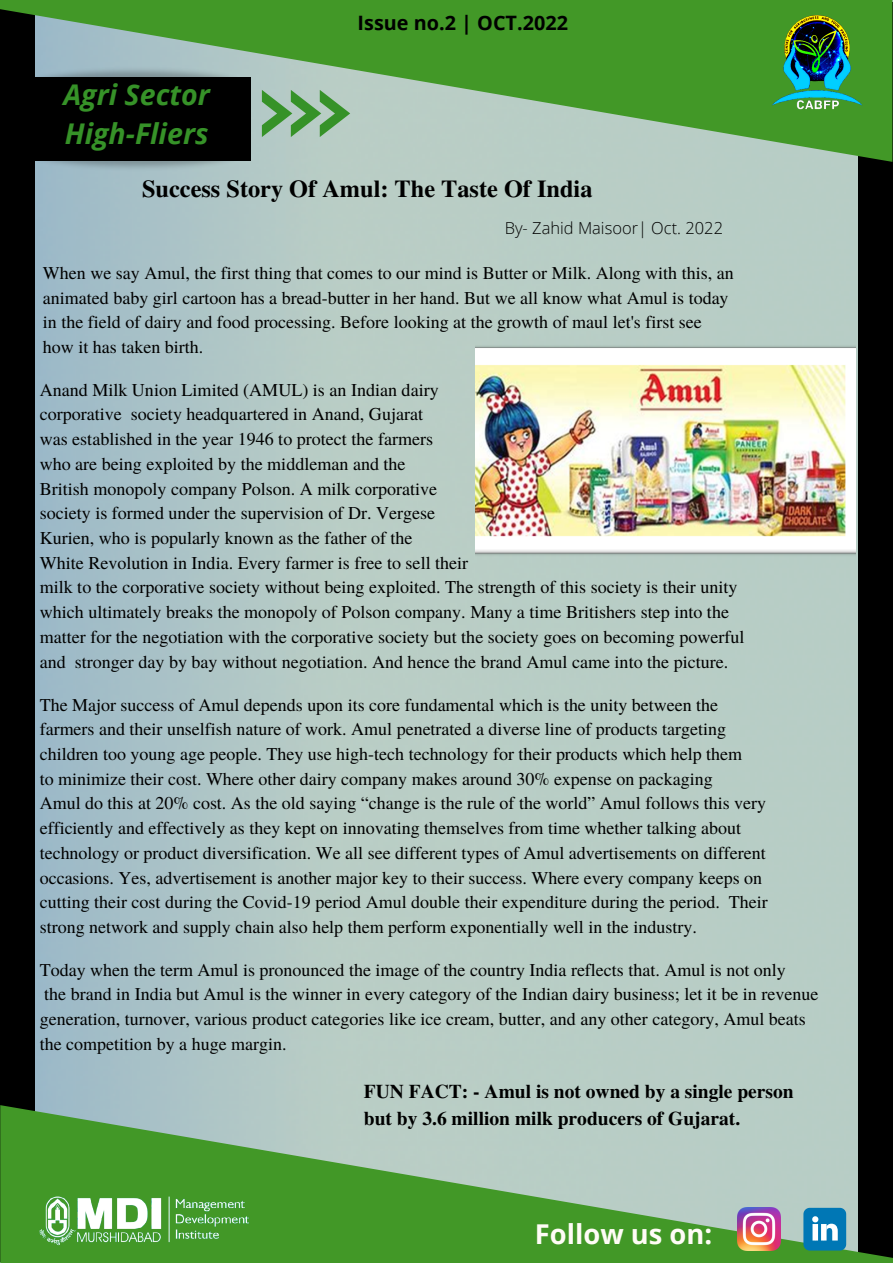
<style>
.page{position:relative;width:893px;height:1264px;background:#fff}
.page>*{position:absolute;margin:0;border:0;box-sizing:border-box;transform-origin:0 0}
.t1{font:italic 700 28.5px/39.3px "Open Sans";color:#369228}
.t2{font:700 27.3px "Open Sans";color:#fffcf6}
.t3{font:700 24.3px "Te X Gyre Termes";color:#000}
.t4{font:700 19.8px "Open Sans";color:#000}
.t5{font:700 19.5px/27px "Te X Gyre Termes";color:#000}
.t6{font:18px/24.8px "Te X Gyre Termes";color:#000}
.t7{font:300 16.5px "Open Sans";color:#000}
</style>
<div class="page">
<div style="left:0;top:5px;width:35px;height:1256px;background:#000"></div>
<div style="left:857px;top:2px;width:35px;height:1260px;background:#000"></div>
<svg style="left:0;top:0;width:892px;height:162px;background:#68a45d"></svg>
<svg style="left:0;top:1105px;width:892px;height:157px;background:#78aa72"></svg>
<img style="left:17px;top:139px;width:239px;height:43px">
<img style="left:17px;top:55px;width:239px;height:44px">
<div style="left:22px;top:77px;width:229px;height:83px;background:#000"></div>
<svg style="left:262px;top:90px;width:88px;height:47px;background:#84b487"></svg>
<img style="left:737px;top:1207px;width:43px;height:43px">
<svg style="left:803px;top:1207px;width:43px;height:43px;background:#3392c1"></svg>
<img style="left:750px;top:0;width:130px;height:118px">
<img style="left:32px;top:1187px;width:219px;height:59px">
<img style="left:475px;top:342px;width:380px;height:216px">
<h1 class="t1" style="left:63px;top:74px;width:148px">Agri Sector<br>High-Fliers</h1>
<p class="t4" style="left:357px;top:9px;width:212px">Issue no.2 | OCT.2022</p>
<h3 class="t3" style="left:142px;top:170px;width:452px">Success Story Of Amul: The Taste Of India</h3>
<p class="t7" style="left:504px;top:216px;width:220px">By- Zahid Maisoor| Oct. 2022</p>
<p class="t6" style="left:43px;top:259px;width:692px">When we say Amul, the first thing that comes to our mind is Butter or Milk. Along with this, an animated baby girl cartoon has a bread-butter in her hand. But we all know what Amul is today in the field of dairy and food processing. Before looking at the growth of maul let's first see how it has taken birth.</p>
<p class="t6" style="left:40px;top:376px;width:706px">Anand Milk Union Limited (AMUL) is an Indian dairy<br>corporative society headquartered in Anand, Gujarat<br>was established in the year 1946 to protect the farmers<br>who are being exploited by the middleman and the<br>British monopoly company Polson. A milk corporative<br>society is formed under the supervision of Dr. Vergese<br>Kurien, who is popularly known as the father of the<br>White Revolution in India. Every farmer is free to sell their<br>milk to the corporative society without being exploited. The strength of this society is their unity which ultimately breaks the monopoly of Polson company. Many a time Britishers step into the matter for the negotiation with the corporative society but the society goes on becoming powerful and stronger day by bay without negotiation. And hence the brand Amul came into the picture.</p>
<p class="t6" style="left:40px;top:691px;width:729px">The Major success of Amul depends upon its core fundamental which is the unity between the farmers and their unselfish nature of work. Amul penetrated a diverse line of products targeting children too young age people. They use high-tech technology for their products which help them<br>to minimize their cost. Where other dairy company makes around 30% expense on packaging<br>Amul do this at 20% cost. As the old saying “change is the rule of the world” Amul follows this very efficiently and effectively as they kept on innovating themselves from time whether talking about technology or product diversification. We all see different types of Amul advertisements on different occasions. Yes, advertisement is another major key to their success. Where every company keeps on cutting their cost during the Covid-19 period Amul double their expenditure during the period. Their strong network and supply chain also help them perform exponentially well in the industry.</p>
<p class="t6" style="left:40px;top:956px;width:780px">Today when the term Amul is pronounced the image of the country India reflects that. Amul is not only<br>the brand in India but Amul is the winner in every category of the Indian dairy business; let it be in revenue generation, turnover, various product categories like ice cream, butter, and any other category, Amul beats the competition by a huge margin.</p>
<p class="t5" style="left:364px;top:1077px;width:431px">FUN FACT: - Amul is not owned by a single person but by 3.6 million milk producers of Gujarat.</p>
<h2 class="t2" style="left:535px;top:1214px;width:179px">Follow us on:</h2>
</div>
